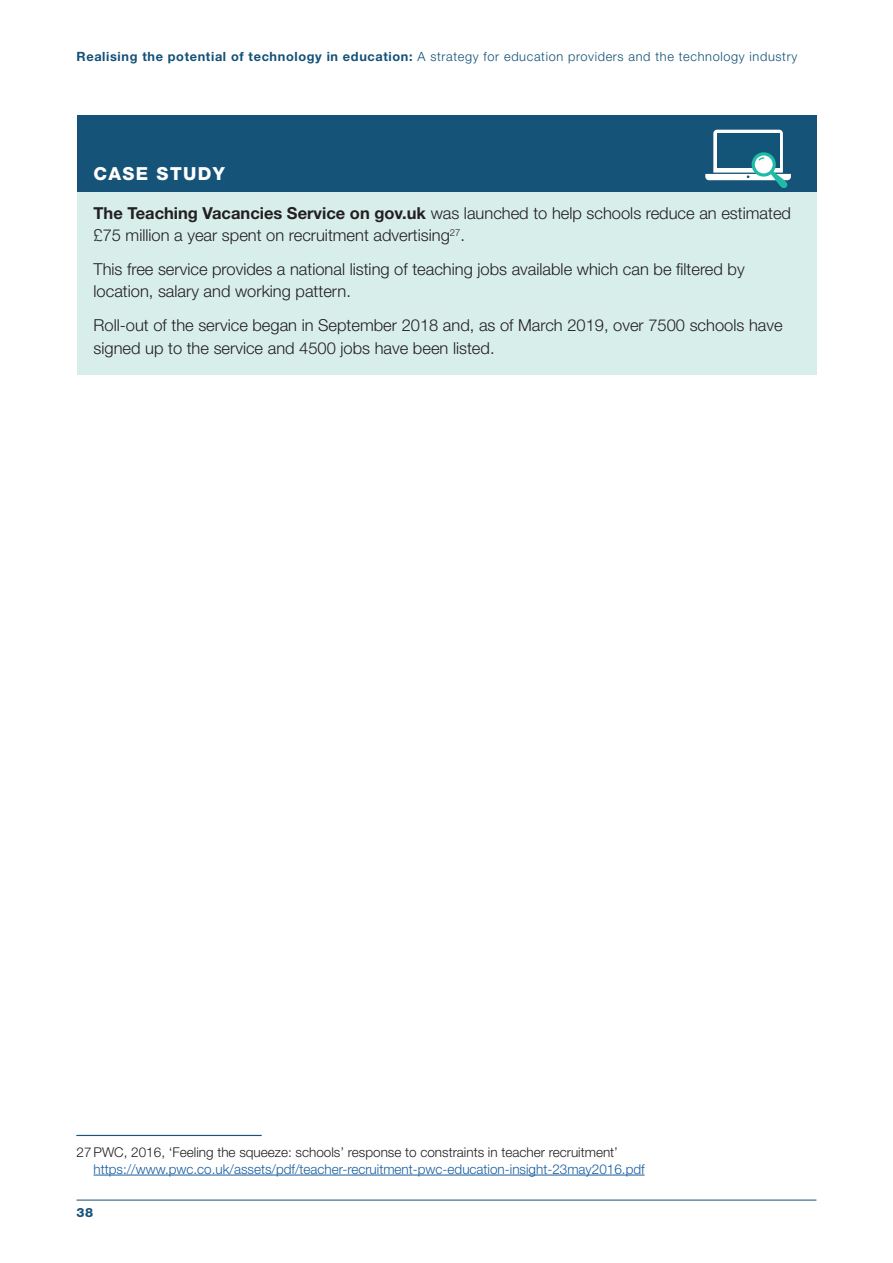
<style>
.page{position:relative;width:893px;height:1263px;background:#fff}
.page>*{position:absolute;margin:0;border:0;box-sizing:border-box;transform-origin:0 0}
.t1{font:800 18px "Helvetica Neue";letter-spacing:.075em;color:#fff}
.t2{font:300 16.5px/22.5px "Helvetica Neue";color:#231f20}
.t3{font:300 13.5px "Helvetica Neue";color:#175d9e}
.t4{font:300 13.5px "Helvetica Neue";color:#231f20}
.t5{font:12.75px "Helvetica Neue Light 6";letter-spacing:.05em;color:#115078}
.t6{font:800 12.75px "Helvetica Neue";color:#165378}
.s1{font-family:"Helvetica Neue Bold 5"}
.s2{font-weight:700}
</style>
<div class="page">
<div style="left:77px;top:115px;width:739px;height:78px;background:#165378"></div>
<div style="left:77px;top:193px;width:739px;height:182px;background:#d8eeea"></div>
<hr style="left:77px;top:1135px;width:184px;height:1px;background:#165378">
<hr style="left:77px;top:1200px;width:739px;height:1px;background:#165378">
<hr style="left:94px;top:1175px;width:551px;height:1px;background:#175d9e">
<svg style="left:705px;top:130px;width:86px;height:58px"></svg>
<p class="t5" style="left:77px;top:49px;width:722px"><span class="s1">Realising the potential of technology in education:</span> A strategy for education providers and the technology industry</p>
<p class="t1" style="left:94px;top:163px;width:133px">CASE STUDY</p>
<p class="t2" style="left:94px;top:201px;width:699px"><span class="s2">The Teaching Vacancies Service on gov.uk</span> was launched to help schools reduce an estimated £75 million a year spent on recruitment advertising<sup>27</sup>.</p>
<p class="t2" style="left:94px;top:257px;width:653px">This free service provides a national listing of teaching jobs available which can be fltered by location, salary and working pattern.</p>
<p class="t2" style="left:94px;top:314px;width:691px">Roll-out of the service began in September 2018 and, as of March 2019, over 7500 schools have signed up to the service and 4500 jobs have been listed.</p>
<p class="t4" style="left:77px;top:1144px;width:543px">27 PWC, 2016, ‘Feeling the squeeze: schools’ response to constraints in teacher recruitment’</p>
<p class="t3" style="left:94px;top:1160px;width:553px">https://www.pwc.co.uk/assets/pdf/teacher-recruitment-pwc-education-insight-23may2016.pdf</p>
<p class="t6" style="left:77px;top:1205px;width:18px">38</p>
</div>
